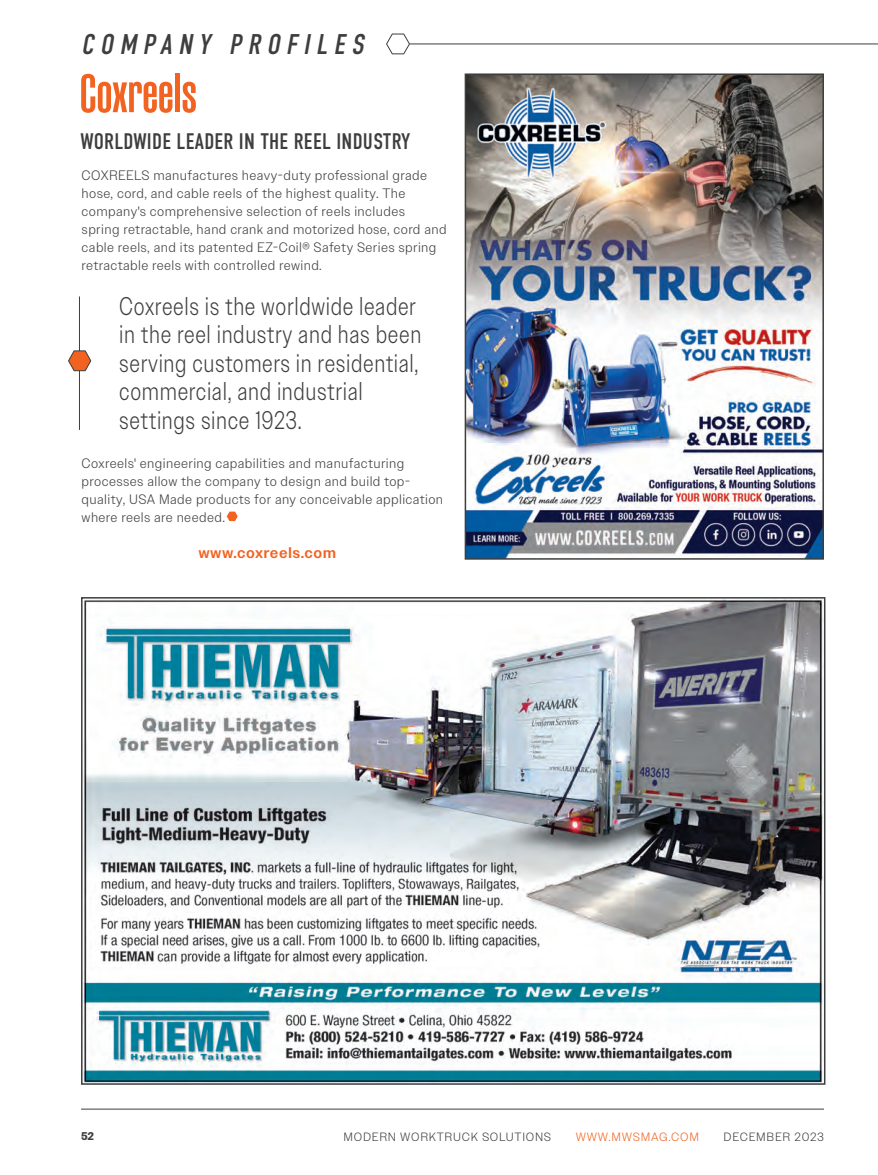
<style>
.page{position:relative;width:878px;height:1175px;background:#fff}
.page>*{position:absolute;margin:0;border:0;box-sizing:border-box;transform-origin:0 0}
.t1{font:53.85px "Magno Sans Variable Roman";color:#f26221}
.t2{font:italic 28.5px "DIN Condensed";color:#3e3e3f}
.t3{font:300 25.5px/28.5px "Owners Text";letter-spacing:.03em;color:#3e3e3f;scale:.8 1}
.t4{font:22.5px "DIN Condensed";letter-spacing:.01em;color:#3e3e3f}
.t5{font:500 15.15px "Owners Text";letter-spacing:.03em;color:#f26221}
.t6{font:300 13.65px/18px "Owners Text";letter-spacing:.03em;color:#3e3e3f}
.t7{font:300 12px "Owners Text";letter-spacing:.06em;color:#3e3e3f}
.t8{font:300 12px "Owners Text";letter-spacing:.06em;color:#f26221}
.t9{font:700 11.25px "Owners Text";color:#3e3e3f;scale:.9 1}
</style>
<div class="page">
<hr style="left:409px;top:44px;width:469px;height:1px;background:#3e3e3f">
<svg style="left:386px;top:34px;width:24px;height:20px"></svg>
<hr style="left:81px;top:1108px;width:743px;height:1px;background:#3e3e3f">
<img style="left:467px;top:76px;width:354px;height:480px">
<div style="left:464px;top:73px;width:360px;height:486px;border:2px solid #3e3e3f"></div>
<svg style="left:226px;top:511px;width:12px;height:11px"></svg>
<hr style="left:79px;top:296px;width:1px;height:134px;background:#3e3e3f">
<svg style="left:68px;top:350px;width:23px;height:21px"></svg>
<img style="left:84px;top:600px;width:738px;height:481px">
<div style="left:81px;top:597px;width:744px;height:487px;border:2px solid #3e3e3f"></div>
<hr style="left:877px;top:0;width:1px;height:1174px;background:#fff">
<h2 class="t2" style="left:81px;top:29px;width:290px">COMPANY PROFILES</h2>
<h1 class="t1" style="left:80px;top:62px;width:119px">Coxreels</h1>
<h3 class="t4" style="left:80px;top:128px;width:331px">WORLDWIDE LEADER IN THE REEL INDUSTRY</h3>
<p class="t6" style="left:82px;top:166px;width:366px">COXREELS manufactures heavy-duty professional grade hose, cord, and cable reels of the highest quality. The company's comprehensive selection of reels includes<br>spring retractable, hand crank and motorized hose, cord and cable reels, and its patented EZ-Coil® Safety Series spring retractable reels with controlled rewind.</p>
<h3 class="t3" style="left:119px;top:291px;width:379px">Coxreels is the worldwide leader in the reel industry and has been serving customers in residential, commercial, and industrial settings since 1923.</h3>
<p class="t6" style="left:82px;top:454px;width:363px">Coxreels' engineering capabilities and manufacturing processes allow the company to design and build top&shy;quality, USA Made products for any conceivable application where reels are needed.</p>
<p class="t5" style="left:198px;top:543px;width:139px">www.coxreels.com</p>
<p class="t9" style="left:81px;top:1129px;width:16px">52</p>
<p class="t7" style="left:343px;top:1129px;width:209px">MODERN WORKTRUCK SOLUTIONS</p>
<p class="t8" style="left:575px;top:1129px;width:125px">WWW.MWSMAG.COM</p>
<p class="t7" style="left:723px;top:1129px;width:102px">DECEMBER 2023</p>
</div>
